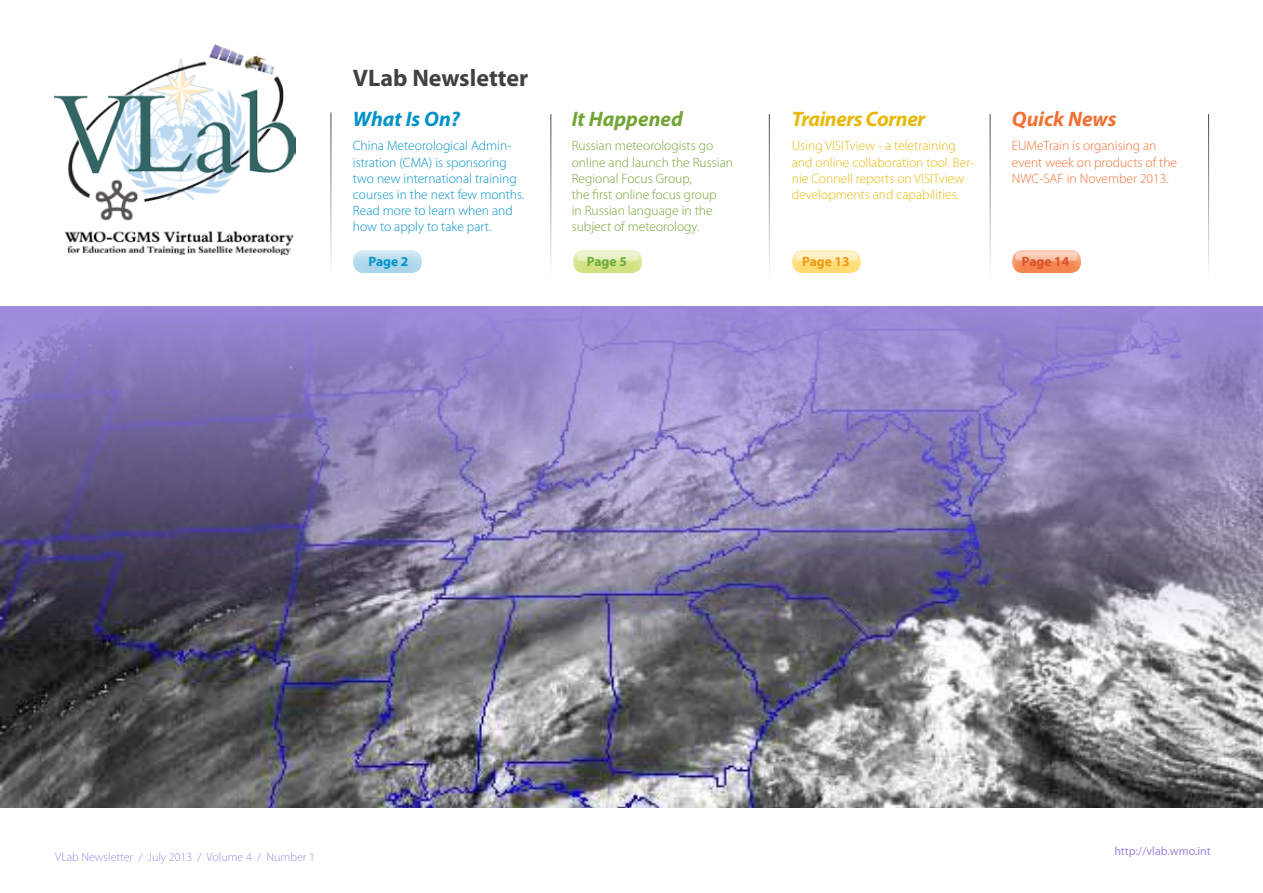
<style>
.page{position:relative;width:1263px;height:893px;background:#fff}
.page>*{position:absolute;margin:0;border:0;box-sizing:border-box;transform-origin:0 0}
.t1{font:700 24px "Myriad Pro";color:#414042}
.t2{font:italic 700 21px "Myriad Pro";letter-spacing:-.02em;color:#e8b909}
.t3{font:italic 700 21px "Myriad Pro";color:#73a534}
.t4{font:italic 700 21px "Myriad Pro";color:#0092c8}
.t5{font:italic 700 21px "Myriad Pro";color:#f37032}
.t6{font:300 13.5px/16.2px "Myriad Pro";color:#0092c8}
.t7{font:300 13.5px/16.2px "Myriad Pro";color:#73a534}
.t8{font:300 13.5px/16.2px "Myriad Pro";color:#e8b909}
.t9{font:300 13.5px/16.2px "Myriad Pro";color:#f37032}
.t10{font:700 13.5px "Myriad Pro";color:#eb9c18}
.t11{font:700 13.5px "Myriad Pro";color:#db522c}
.t12{font:700 13.5px "Myriad Pro";color:#0092c8}
.t13{font:700 13.5px "Myriad Pro";color:#6cac3b}
.t14{font:300 12px "Myriad Pro";color:#9e8adc}
.t15{font:12px "Myriad Pro";color:#9e8adc}
</style>
<div class="page">
<img style="left:0;top:640px;width:1262px;height:168px">
<img style="left:54px;top:44px;width:241px;height:211px">
<hr style="left:1208px;top:114px;width:1px;height:163px;background:#414042">
<hr style="left:550px;top:114px;width:1px;height:163px;background:#414042">
<hr style="left:990px;top:114px;width:1px;height:163px;background:#414042">
<hr style="left:769px;top:114px;width:1px;height:163px;background:#414042">
<hr style="left:331px;top:112px;width:1px;height:165px;background:#414042">
<svg style="left:0;top:306px;width:1263px;height:334px;background:#8278a6"></svg>
<div style="left:351px;top:249px;width:72px;height:26px;background:#fff;opacity:.31"></div>
<div style="left:572px;top:249px;width:71px;height:26px;background:#fff;opacity:.31"></div>
<div style="left:577px;top:252px;width:61px;height:9px;background:#eaf2c7;border-radius:3px"></div>
<div style="left:1010px;top:249px;width:72px;height:26px;background:#fff;opacity:.31"></div>
<svg style="left:1016px;top:252px;width:61px;height:9px"></svg>
<div style="left:790px;top:249px;width:72px;height:26px;background:#fff;opacity:.31"></div>
<svg style="left:796px;top:252px;width:61px;height:9px"></svg>
<h1 class="t1" style="left:353px;top:62px;width:177px">VLab Newsletter</h1>
<h2 class="t4" style="left:353px;top:105px;width:109px">What Is On?</h2>
<p class="t6" style="left:353px;top:138px;width:173px">China Meteorological Admin&shy;istration (CMA) is sponsoring two new international training courses in the next few months.<br>Read more to learn when and how to apply to take part.</p>
<h2 class="t3" style="left:572px;top:105px;width:113px">It Happened</h2>
<p class="t7" style="left:572px;top:138px;width:163px">Russian meteorologists go online and launch the Russian<br>Regional Focus Group,<br>the first online focus group<br>in Russian language in the subject of meteorology.</p>
<h2 class="t2" style="left:792px;top:105px;width:135px">Trainers Corner</h2>
<p class="t8" style="left:792px;top:138px;width:184px">Using VISITview - a teletraining and online collaboration tool. Ber&shy;nie Connell reports on VISITview developments and capabilities.</p>
<h2 class="t5" style="left:1012px;top:105px;width:106px">Quick News</h2>
<p class="t9" style="left:1012px;top:138px;width:167px">EUMeTrain is organising an event week on products of the<br>NWC-SAF in November 2013.</p>
<p class="t12" style="left:368px;top:252px;width:41px">Page 2</p>
<p class="t13" style="left:587px;top:252px;width:41px">Page 5</p>
<p class="t10" style="left:802px;top:252px;width:49px">Page 13</p>
<p class="t11" style="left:1022px;top:252px;width:49px">Page 14</p>
<p class="t14" style="left:55px;top:849px;width:261px">VLab Newsletter / July 2013 / Volume 4 / Number 1</p>
<p class="t15" style="left:1114px;top:844px;width:98px">http://vlab.wmo.int</p>
</div>
